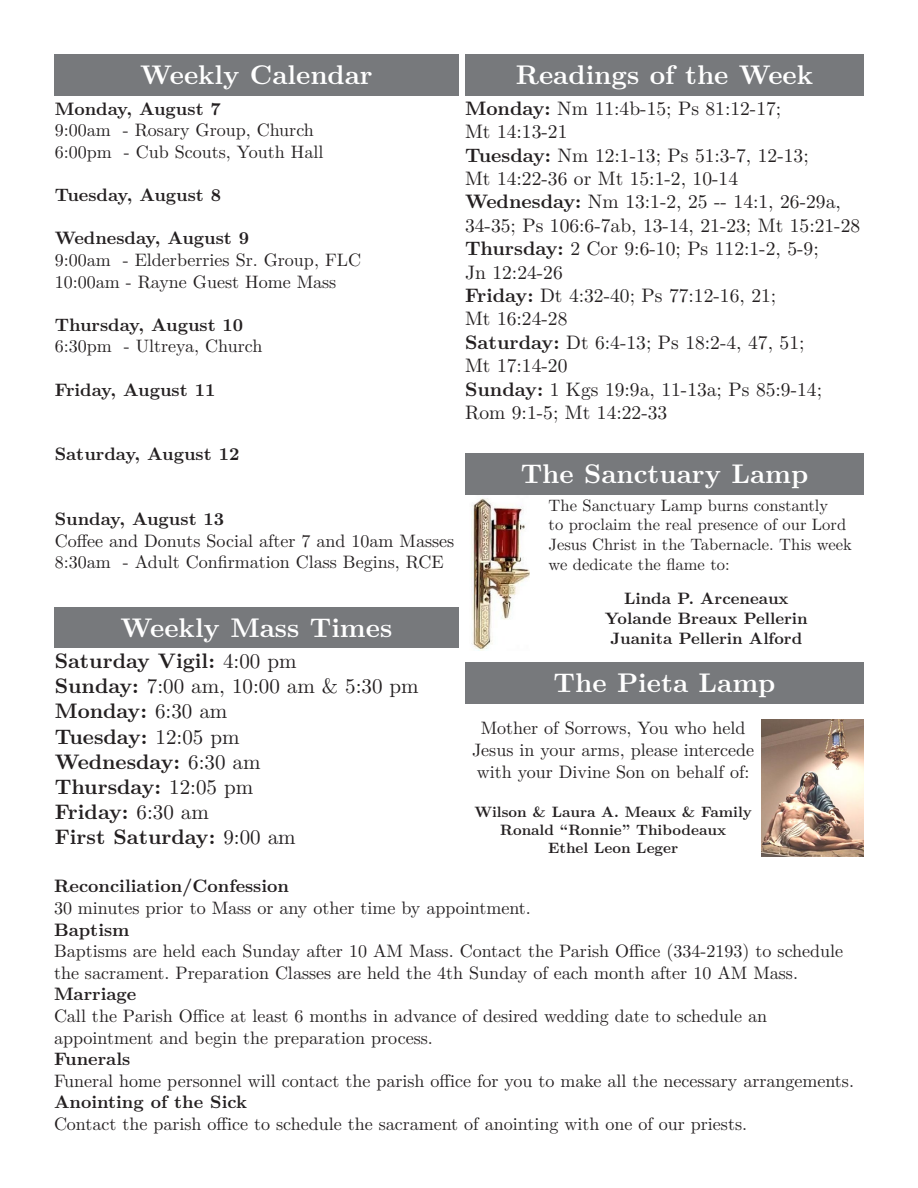
<style>
.page{position:relative;width:918px;height:1188px;background:#fff}
.page>*{position:absolute;margin:0;border:0;box-sizing:border-box;transform-origin:0 0}
.t1{font:700 27px "LM Roman 10";color:#fff}
.t2{font:700 21px/25.2px "LM Roman 10";color:#231f20}
.t3{font:19.5px/23.4px "LM Roman 10";color:#231f20}
.t4{font:18px/21.6px "LM Roman 10";color:#231f20}
.t5{font:700 18px "LM Roman 10";color:#231f20}
.t6{font:16.5px/19.8px "LM Roman 10";color:#231f20}
.t7{font:700 16.5px/19.8px "LM Roman 10";color:#231f20;text-align:center}
.t8{font:700 15px/18px "LM Roman 10";color:#231f20;text-align:center}
.s1{font-weight:700}
.s2{font-weight:400}
</style>
<div class="page">
<div style="left:54px;top:54px;width:405px;height:41px;background:#77797c"></div>
<div style="left:54px;top:607px;width:405px;height:40px;background:#77797c"></div>
<div style="left:465px;top:54px;width:399px;height:41px;background:#77797c"></div>
<img style="left:761px;top:720px;width:103px;height:136px">
<img style="left:471px;top:498px;width:58px;height:152px">
<div style="left:465px;top:453px;width:399px;height:41px;background:#77797c"></div>
<div style="left:465px;top:662px;width:399px;height:41px;background:#77797c"></div>
<h1 class="t1" style="left:140px;top:54px;width:234px">Weekly Calendar</h1>
<p class="t5" style="left:55px;top:94px;width:168px">Monday, August 7</p>
<p class="t4" style="left:55px;top:118px;width:270px">9:00am - Rosary Group, Church<br>6:00pm - Cub Scouts, Youth Hall</p>
<p class="t5" style="left:55px;top:181px;width:168px">Tuesday, August 8</p>
<p class="t5" style="left:55px;top:224px;width:196px">Wednesday, August 9</p>
<p class="t4" style="left:55px;top:248px;width:308px">9:00am - Elderberries Sr. Group, FLC<br>10:00am - Rayne Guest Home Mass</p>
<p class="t5" style="left:55px;top:310px;width:190px">Thursday, August 10</p>
<p class="t4" style="left:55px;top:334px;width:209px">6:30pm - Ultreya, Church</p>
<p class="t5" style="left:55px;top:375px;width:162px">Friday, August 11</p>
<p class="t5" style="left:55px;top:440px;width:186px">Saturday, August 12</p>
<h1 class="t1" style="left:516px;top:54px;width:299px">Readings of the Week</h1>
<p class="t3" style="left:465px;top:95px;width:397px"><span class="s1">Monday:</span> Nm 11:4b-15; Ps 81:12-17;<br>Mt 14:13-21<br><span class="s1">Tuesday:</span> Nm 12:1-13; Ps 51:3-7, 12-13;<br>Mt 14:22-36 or Mt 15:1-2, 10-14<br><span class="s1">Wednesday:</span> Nm 13:1-2, 25 -- 14:1, 26-29a,<br>34-35; Ps 106:6-7ab, 13-14, 21-23; Mt 15:21-28<br><span class="s1">Thursday:</span> 2 Cor 9:6-10; Ps 112:1-2, 5-9;<br>Jn 12:24-26<br><span class="s1">Friday:</span> Dt 4:32-40; Ps 77:12-16, 21;<br>Mt 16:24-28<br><span class="s1">Saturday:</span> Dt 6:4-13; Ps 18:2-4, 47, 51;<br>Mt 17:14-20<br><span class="s1">Sunday:</span> 1 Kgs 19:9a, 11-13a; Ps 85:9-14;<br>Rom 9:1-5; Mt 14:22-33</p>
<h1 class="t1" style="left:521px;top:453px;width:289px">The Sanctuary Lamp</h1>
<p class="t6" style="left:549px;top:494px;width:305px">The Sanctuary Lamp burns constantly<br>to proclaim the real presence of our Lord Jesus Christ in the Tabernacle. This week we dedicate the flame to:</p>
<p class="t7" style="left:605px;top:587px;width:204px">Linda P. Arceneaux<br>Yolande Breaux Pellerin<br>Juanita Pellerin Alford</p>
<p class="t5" style="left:55px;top:505px;width:171px">Sunday, August 13</p>
<p class="t4" style="left:55px;top:528px;width:401px">Coffee and Donuts Social after 7 and 10am Masses<br>8:30am - Adult Confirmation Class Begins, RCE</p>
<h1 class="t1" style="left:121px;top:607px;width:273px">Weekly Mass Times</h1>
<p class="t2" style="left:55px;top:647px;width:366px">Saturday Vigil: <span class="s2">4:00 pm<br></span>Sunday: <span class="s2">7:00 am, 10:00 am &amp; 5:30 pm<br></span>Monday: <span class="s2">6:30 am<br></span>Tuesday: <span class="s2">12:05 pm<br></span>Wednesday: <span class="s2">6:30 am<br></span>Thursday: <span class="s2">12:05 pm<br></span>Friday: <span class="s2">6:30 am<br></span>First Saturday: <span class="s2">9:00 am</span></p>
<p class="t5" style="left:54px;top:872px;width:237px">Reconciliation/Confession</p>
<p class="t4" style="left:54px;top:896px;width:478px">30 minutes prior to Mass or any other time by appointment.</p>
<p class="t5" style="left:54px;top:915px;width:77px">Baptism</p>
<p class="t4" style="left:54px;top:939px;width:791px">Baptisms are held each Sunday after 10 AM Mass. Contact the Parish Office (334-2193) to schedule the sacrament. Preparation Classes are held the 4th Sunday of each month after 10 AM Mass.</p>
<p class="t5" style="left:54px;top:980px;width:84px">Marriage</p>
<p class="t4" style="left:54px;top:1004px;width:715px">Call the Parish Office at least 6 months in advance of desired wedding date to schedule an appointment and begin the preparation process.</p>
<p class="t5" style="left:54px;top:1045px;width:78px">Funerals</p>
<p class="t4" style="left:54px;top:1068px;width:802px">Funeral home personnel will contact the parish office for you to make all the necessary arrangements.</p>
<p class="t5" style="left:54px;top:1088px;width:194px">Anointing of the Sick</p>
<p class="t4" style="left:54px;top:1112px;width:695px">Contact the parish office to schedule the sacrament of anointing with one of our priests.</p>
<h1 class="t1" style="left:554px;top:662px;width:223px">The Pieta Lamp</h1>
<p class="t4" style="left:472px;top:716px;width:284px;text-align:center">Mother of Sorrows, You who held<br>Jesus in your arms, please intercede with your Divine Son on behalf of:</p>
<p class="t8" style="left:474px;top:802px;width:279px">Wilson &amp; Laura A. Meaux &amp; Family<br>Ronald “Ronnie” Thibodeaux<br>Ethel Leon Leger</p>
</div>
